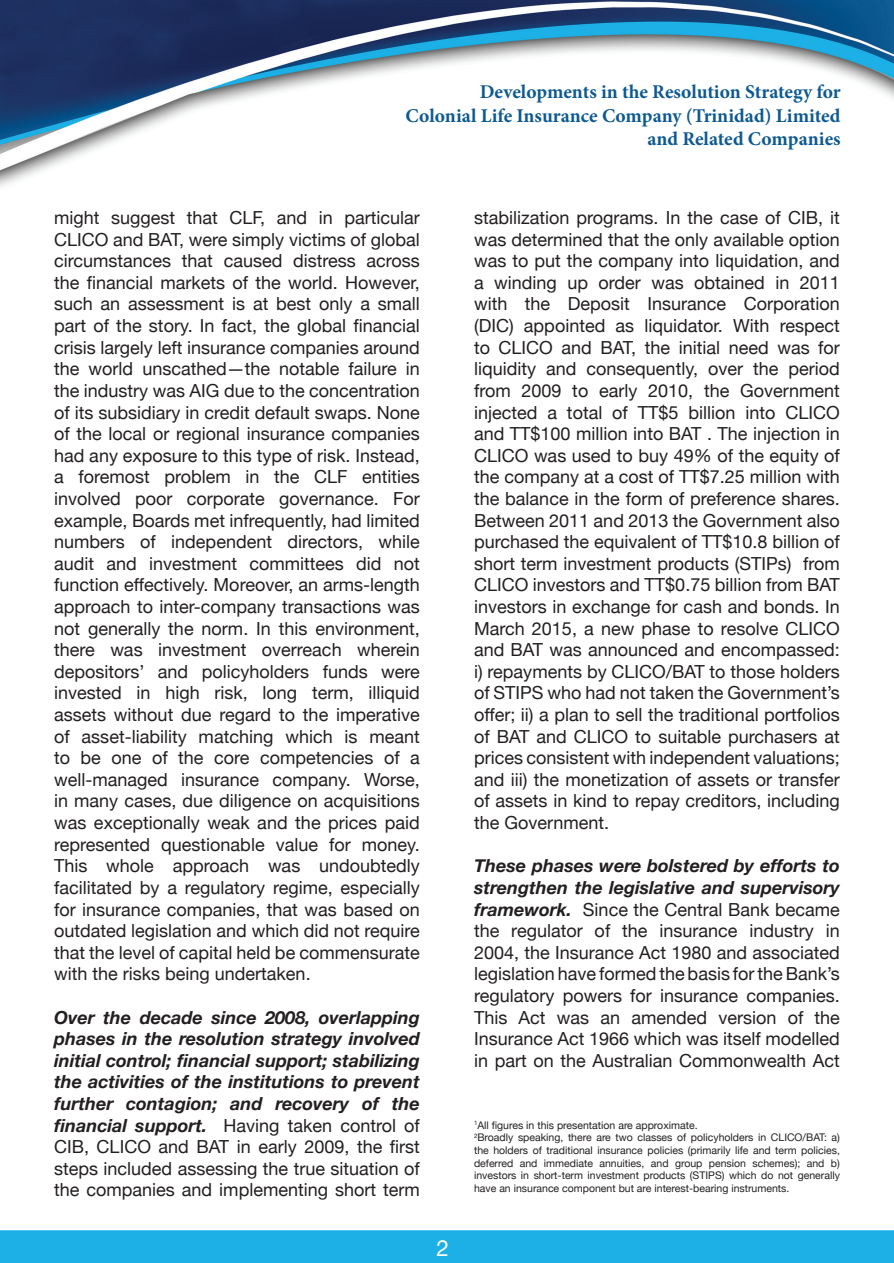
<style>
.page{position:relative;width:894px;height:1263px;background:#fff}
.page>*{position:absolute;margin:0;border:0;box-sizing:border-box;transform-origin:0 0}
.t1{font:22.5px "Helvetica Neue";color:#fff}
.t2{font:700 19.5px/23.4px "Minion Pro";color:#0d5991;text-align:right}
.t3{font:18px/21.6px "Helvetica Neue";color:#231f20;text-align:justify}
.t4{font:italic 700 18px/21.6px "Helvetica Neue";color:#231f20;text-align:justify}
.t5{font:10.5px/12.6px "Helvetica Neue";color:#231f20}
.s1{font-weight:400;font-style:normal}
.s2{font-weight:700;font-style:italic}
</style>
<div class="page">
<img style="left:0;top:0;width:893px;height:1263px">
<p class="t2" style="left:405px;top:80px;width:436px">Developments in the Resolution Strategy for<br>Colonial Life Insurance Company (Trinidad) Limited and Related Companies</p>
<p class="t3" style="left:54px;top:207px;width:367px">might suggest that CLF, and in particular CLICO and BAT, were simply victims of global circumstances that caused distress across the financial markets of the world. However, such an assessment is at best only a small part of the story. In fact, the global financial crisis largely left insurance companies around the world unscathed—the notable failure in the industry was AIG due to the concentration of its subsidiary in credit default swaps. None of the local or regional insurance companies had any exposure to this type of risk. Instead, a foremost problem in the CLF entities involved poor corporate governance. For example, Boards met infrequently, had limited numbers of independent directors, while audit and investment committees did not function effectively. Moreover, an arms-length approach to inter-company transactions was not generally the norm. In this environment, there was investment overreach wherein depositors’ and policyholders funds were invested in high risk, long term, illiquid assets without due regard to the imperative of asset-liability matching which is meant to be one of the core competencies of a well-managed insurance company. Worse, in many cases, due diligence on acquisitions was exceptionally weak and the prices paid represented questionable value for money.<br>This whole approach was undoubtedly facilitated by a regulatory regime, especially for insurance companies, that was based on outdated legislation and which did not require that the level of capital held be commensurate with the risks being undertaken.</p>
<p class="t4" style="left:54px;top:1006px;width:367px">Over the decade since 2008, overlapping phases in the resolution strategy involved initial control; financial support; stabilizing the activities of the institutions to prevent further contagion; and recovery of the financial support. <span class="s1">Having taken control of CIB, CLICO and BAT in early 2009, the first steps included assessing the true situation of the companies and implementing short term</span></p>
<p class="t1" style="left:436px;top:1234px;width:14px">2</p>
<p class="t3" style="left:474px;top:207px;width:367px">stabilization programs. In the case of CIB, it was determined that the only available option was to put the company into liquidation, and a winding up order was obtained in 2011 with the Deposit Insurance Corporation (DIC) appointed as liquidator. With respect to CLICO and BAT, the initial need was for liquidity and consequently, over the period from 2009 to early 2010, the Government injected a total of TT$5 billion into CLICO and TT$100 million into BAT . The injection in CLICO was used to buy 49% of the equity of the company at a cost of TT$7.25 million with the balance in the form of preference shares.<br>Between 2011 and 2013 the Government also purchased the equivalent of TT$10.8 billion of short term investment products (STIPs) from CLICO investors and TT$0.75 billion from BAT investors in exchange for cash and bonds. In March 2015, a new phase to resolve CLICO and BAT was announced and encompassed: i) repayments by CLICO/BAT to those holders of STIPS who had not taken the Government’s offer; ii) a plan to sell the traditional portfolios of BAT and CLICO to suitable purchasers at prices consistent with independent valuations; and iii) the monetization of assets or transfer of assets in kind to repay creditors, including the Government.</p>
<p class="t3" style="left:474px;top:855px;width:367px"><span class="s2">These phases were bolstered by efforts to strengthen the legislative and supervisory framework.</span> Since the Central Bank became the regulator of the insurance industry in 2004, the Insurance Act 1980 and associated legislation have formed the basis for the Bank’s regulatory powers for insurance companies.<br>This Act was an amended version of the Insurance Act 1966 which was itself modelled in part on the Australian Commonwealth Act</p>
<p class="t5" style="left:474px;top:1118px;width:367px"><sup>1</sup>All figures in this presentation are approximate.<br><sup>2</sup>Broadly speaking, there are two classes of policyholders in CLICO/BAT: a) the holders of traditional insurance policies (primarily life and term policies, deferred and immediate annuities, and group pension schemes); and b) investors in short-term investment products (STIPS) which do not generally have an insurance component but are interest-bearing instruments.</p>
</div>
